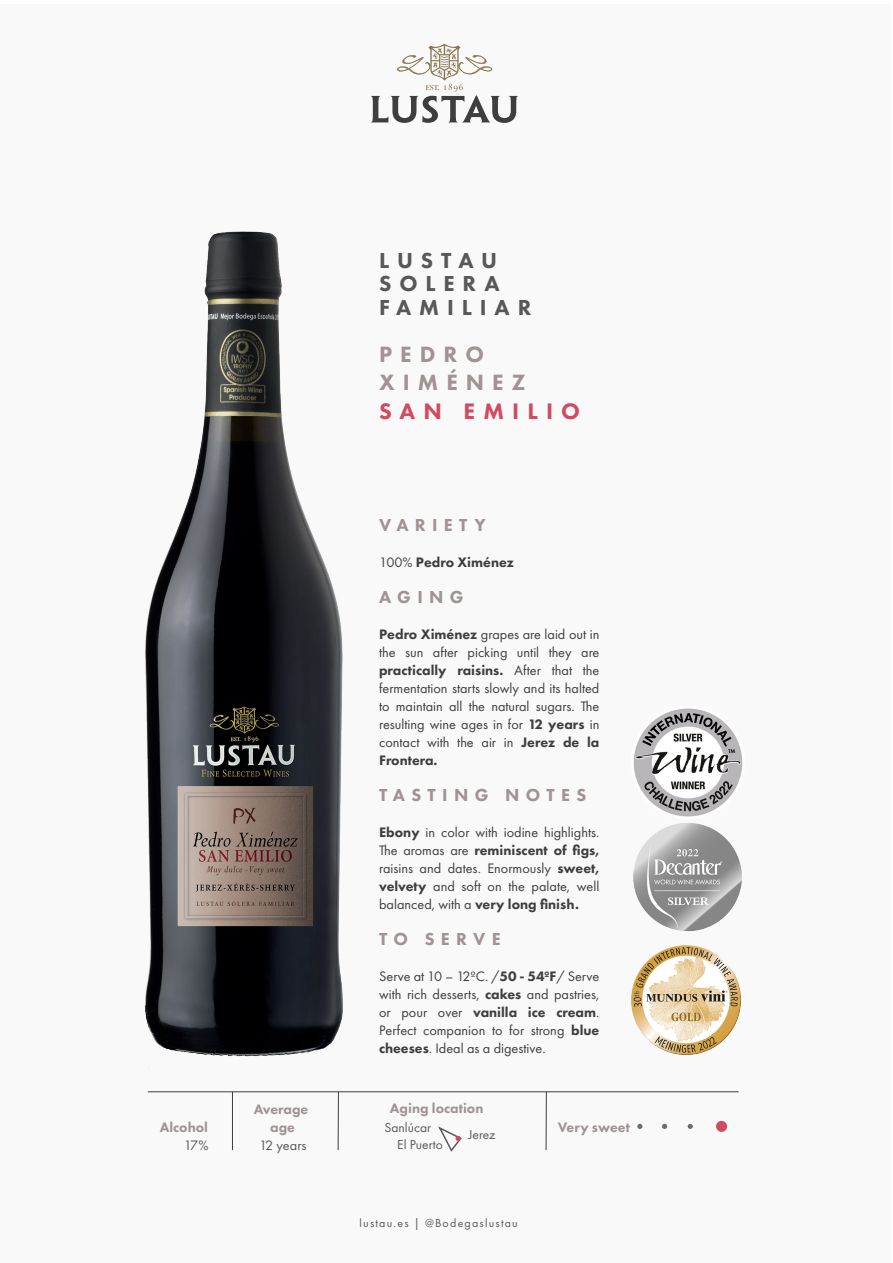
<style>
.page{position:relative;width:893px;height:1263px;background:#fff}
.page>*{position:absolute;margin:0;border:0;box-sizing:border-box;transform-origin:0 0}
.t1{font:800 23.25px "Futura PT";letter-spacing:.35em;color:#d24a62}
.t2{font:800 22.95px/28.5px "Futura PT";letter-spacing:.35em;color:#9f9493}
.t3{font:800 22.5px/23.5px "Futura PT";letter-spacing:.35em;color:#57585a}
.t4{font:800 18px "Futura PT";letter-spacing:.35em;color:#9f9493}
.t5{font:14.25px/18px "Futura PT";color:#3e3e3f;text-align:justify}
.t6{font:800 14.25px "Futura PT";color:#9f9493}
.t7{font:800 14.25px "Futura PT";color:#3e3e3f}
.t8{font:14.25px "Futura PT";letter-spacing:-.005em;color:#57585a}
.t9{font:13.5px "Futura PT";color:#57585a}
.t10{font:12px "Futura PT";letter-spacing:.1em;color:#57585a}
.s1{font-weight:400}
.s2{font-weight:800}
</style>
<div class="page">
<div style="left:0;top:4px;width:891px;height:1259px;background:#f9f9f9"></div>
<svg style="left:371px;top:44px;width:147px;height:79px"></svg>
<img style="left:145px;top:231px;width:198px;height:826px">
<hr style="left:148px;top:1091px;width:591px;height:1px;background:#3e3e3f">
<hr style="left:232px;top:1092px;width:1px;height:58px;background:#3e3e3f">
<hr style="left:338px;top:1092px;width:1px;height:58px;background:#3e3e3f">
<hr style="left:546px;top:1092px;width:1px;height:58px;background:#3e3e3f">
<svg style="left:438px;top:1126px;width:24px;height:26px"></svg>
<div style="left:716px;top:1121px;width:11px;height:11px;background:#d24a62;border-radius:50%"></div>
<svg style="left:637px;top:1124px;width:5px;height:5px"></svg>
<svg style="left:662px;top:1124px;width:5px;height:5px"></svg>
<svg style="left:688px;top:1124px;width:5px;height:5px"></svg>
<img style="left:634px;top:708px;width:108px;height:109px">
<img style="left:633px;top:823px;width:108px;height:109px">
<img style="left:631px;top:945px;width:110px;height:110px">
<p class="t6" style="left:160px;top:1119px;width:50px">Alcohol</p>
<p class="t8" style="left:184px;top:1137px;width:26px">17%</p>
<h3 class="t3" style="left:379px;top:248px;width:154px">LUSTAU<br>SOLERA<br>FAMILIAR</h3>
<h2 class="t2" style="left:379px;top:340px;width:148px">PEDRO<br>XIMÉNEZ</h2>
<h1 class="t1" style="left:379px;top:397px;width:202px">SAN EMILIO</h1>
<p class="t4" style="left:379px;top:514px;width:108px">VARIETY</p>
<p class="t7" style="left:379px;top:554px;width:136px"><span class="s1">100%</span> Pedro Ximénez</p>
<p class="t4" style="left:379px;top:586px;width:86px">AGING</p>
<p class="t5" style="left:379px;top:626px;width:222px"><span class="s2">Pedro Ximénez</span> grapes are laid out in the sun after picking until they are <span class="s2">practically raisins.</span> After that the fermentation starts slowly and its halted to maintain all the natural sugars. The resulting wine ages in for <span class="s2">12 years</span> in contact with the air in <span class="s2">Jerez de la Frontera.</span></p>
<p class="t4" style="left:379px;top:784px;width:209px">TASTING NOTES</p>
<p class="t5" style="left:379px;top:824px;width:222px"><span class="s2">Ebony</span> in color with iodine highlights.<br>The aromas are <span class="s2">reminiscent of figs, </span>raisins and dates. Enormously <span class="s2">sweet, velvety</span> and soft on the palate, well balanced, with a <span class="s2">very long finish.</span></p>
<p class="t4" style="left:379px;top:928px;width:123px">TO SERVE</p>
<p class="t5" style="left:379px;top:968px;width:222px">Serve at 10 – 12ºC. /<span class="s2">50 - 54ºF</span>/ Serve with rich desserts, <span class="s2">cakes</span> and pastries, or pour over <span class="s2">vanilla ice cream</span>.<br>Perfect companion to for strong <span class="s2">blue cheeses</span>. Ideal as a digestive.</p>
<p class="t6" style="left:254px;top:1100px;width:56px">Average</p>
<p class="t6" style="left:390px;top:1100px;width:95px">Aging location</p>
<p class="t6" style="left:270px;top:1118px;width:26px">age</p>
<p class="t8" style="left:259px;top:1136px;width:49px">12 years</p>
<p class="t9" style="left:397px;top:1137px;width:47px">El Puerto</p>
<p class="t9" style="left:385px;top:1119px;width:48px">Sanlúcar</p>
<p class="t6" style="left:558px;top:1118px;width:74px">Very sweet</p>
<p class="t9" style="left:468px;top:1126px;width:28px">Jerez</p>
<p class="t10" style="left:360px;top:1216px;width:160px">lustau.es | @Bodegaslustau</p>
</div>
